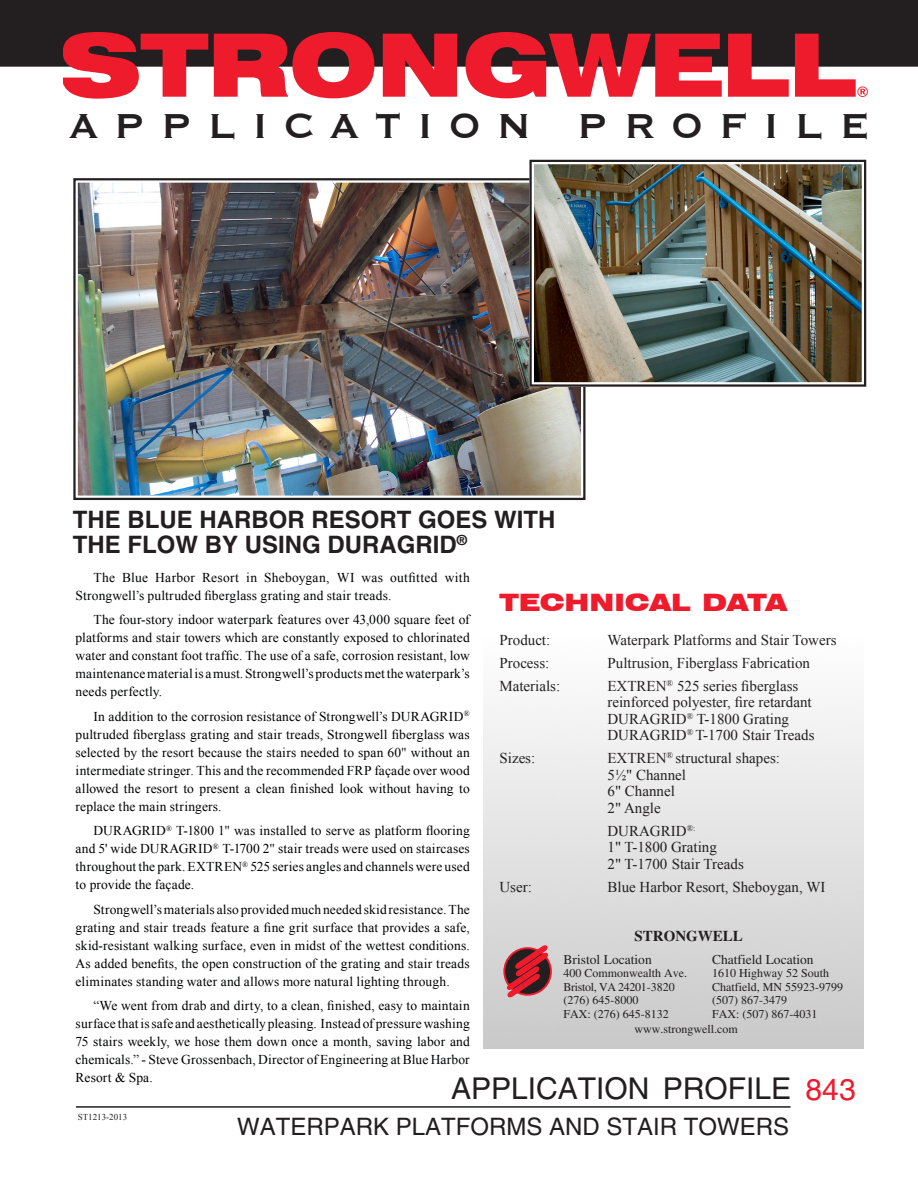
<style>
.page{position:relative;width:918px;height:1188px;background:#fff}
.page>*{position:absolute;margin:0;border:0;box-sizing:border-box;transform-origin:0 0}
.t1{font:700 45px "Copperplate Gothic BT";letter-spacing:.35em;color:#231f20}
.Number{font:30px "Helvetica";color:#231f20}
.Subhead_1{font:700 24px/24.8px "Helvetica";color:#231f20}
.Subhead_1-2{font:24px "Helvetica";color:#231f20}
.Subhead_2{font:900 expanded 24px "Swiss 721 BT";color:#ee1b2d}
.Technical_Data{font:15px/16.5px "Times New Roman";color:#231f20}
.Body_text{font:700 15px "Times";color:#231f20}
.Body_text-2{font:13.5px/18px "Times New Roman";letter-spacing:.01em;color:#010203;text-align:justify}
.Body_text-3{font:13.5px "Times";color:#231f20}
.Body_text-4{font:12px "Times";color:#231f20}
.Body_text-5{font:12px "Times";letter-spacing:-.03em;color:#231f20}
.t2{font:9px "Times New Roman";color:#231f20}
.s1{color:#231f20}
.s2{color:#ee1b2d}
</style>
<div class="page">
<div style="left:0;top:0;width:918px;height:67px;background:#231f20"></div>
<hr style="left:76px;top:1106px;width:715px;height:2px;background:#231f20">
<svg style="left:63px;top:32px;width:145px;height:67px"></svg>
<svg style="left:214px;top:32px;width:160px;height:66px;background:#d13d4a"></svg>
<svg style="left:383px;top:34px;width:74px;height:63px;background:#dc3241"></svg>
<svg style="left:466px;top:32px;width:256px;height:66px;background:#ca414d"></svg>
<svg style="left:728px;top:34px;width:61px;height:63px;background:#af3943"></svg>
<svg style="left:795px;top:34px;width:73px;height:63px"></svg>
<svg style="left:503px;top:947px;width:49px;height:49px"></svg>
<svg style="left:505px;top:944px;width:45px;height:55px;background:#9f464e"></svg>
<img style="left:73px;top:178px;width:513px;height:322px">
<img style="left:528px;top:159px;width:339px;height:229px">
<h1 class="t1" style="left:70px;top:101px;width:802px">APPLICATION PROFILE</h1>
<p class="Subhead_1" style="left:73px;top:507px;width:484px">THE BLUE HARBOR RESORT GOES WITH<br>THE FLOW BY USING DURAGRID<sup>®</sup></p>
<p class="Body_text-2" style="left:76px;top:568px;width:396px;text-indent:18px">The Blue Harbor Resort in Sheboygan, WI was outfitted with<br>Strongwell’s pultruded fiberglass grating and stair treads.</p>
<p class="Body_text-2" style="left:76px;top:611px;width:396px;text-indent:18px">The four-story indoor waterpark features over 43,000 square feet of platforms and stair towers which are constantly exposed to chlorinated water and constant foot traffic. The use of a safe, corrosion resistant, low maintenance material is a must. Strongwell’s products met the waterpark’s needs perfectly.</p>
<p class="Body_text-2" style="left:76px;top:707px;width:396px;text-indent:18px">In addition to the corrosion resistance of Strongwell’s DURAGRID<sup>® </sup>pultruded fiberglass grating and stair treads, Strongwell fiberglass was selected by the resort because the stairs needed to span 60<span class="s1">"</span> without an intermediate stringer. This and the recommended FRP façade over wood allowed the resort to present a clean finished look without having to replace the main stringers.</p>
<p class="Body_text-2" style="left:76px;top:822px;width:396px;text-indent:18px">DURAGRID<sup>®</sup> T-1800 1<span class="s1">"</span> was installed to serve as platform flooring and 5' wide DURAGRID<sup>®</sup> T-1700 2<span class="s1">"</span> stair treads were used on staircases throughout the park. EXTREN<sup>®</sup> 525 series angles and channels were used to provide the façade.</p>
<p class="Body_text-2" style="left:76px;top:900px;width:396px;text-indent:18px">Strongwell’s materials also provided much needed skid resistance. The grating and stair treads feature a fine grit surface that provides a safe, skid-resistant walking surface, even in midst of the wettest conditions.<br>As added benefits, the open construction of the grating and stair treads eliminates standing water and allows more natural lighting through.</p>
<p class="Body_text-2" style="left:76px;top:997px;width:396px;text-indent:18px">“We went from drab and dirty, to a clean, finished, easy to maintain surface that is safe and aesthetically pleasing. Instead of pressure washing 75 stairs weekly, we hose them down once a month, saving labor and chemicals.” - Steve Grossenbach, Director of Engineering at Blue Harbor Resort &amp; Spa.</p>
<p class="t2" style="left:78px;top:1111px;width:51px">ST1213-2013</p>
<p class="Subhead_2" style="left:500px;top:587px;width:289px">TECHNICAL DATA</p>
<p class="Technical_Data" style="left:500px;top:631px;width:52px">Product:</p>
<p class="Technical_Data" style="left:608px;top:631px;width:231px">Waterpark Platforms and Stair Towers</p>
<p class="Technical_Data" style="left:500px;top:654px;width:51px">Process:</p>
<p class="Technical_Data" style="left:608px;top:654px;width:204px">Pultrusion, Fiberglass Fabrication</p>
<p class="Technical_Data" style="left:500px;top:677px;width:62px">Materials:</p>
<p class="Technical_Data" style="left:608px;top:677px;width:209px">EXTREN<sup>®</sup> 525 series fiberglass reinforced polyester, fire retardant<br>DURAGRID<sup>®</sup> T-1800 Grating<br>DURAGRID<sup>®</sup> T-1700 Stair Treads</p>
<p class="Technical_Data" style="left:500px;top:750px;width:37px">Sizes:</p>
<p class="Technical_Data" style="left:608px;top:750px;width:174px">EXTREN<sup>®</sup> structural shapes:<br>5½" Channel<br>6" Channel<br>2" Angle</p>
<p class="Technical_Data" style="left:608px;top:822px;width:138px">DURAGRID<sup>®:<br></sup>1" T-1800 Grating<br>2" T-1700 Stair Treads</p>
<p class="Technical_Data" style="left:500px;top:878px;width:34px">User:</p>
<p class="Technical_Data" style="left:608px;top:878px;width:220px">Blue Harbor Resort, Sheboygan, WI</p>
<p class="Body_text" style="left:634px;top:927px;width:110px">STRONGWELL</p>
<p class="Body_text-3" style="left:564px;top:951px;width:90px">Bristol Location</p>
<p class="Body_text-3" style="left:712px;top:951px;width:103px">Chatfield Location</p>
<p class="Body_text-4" style="left:564px;top:966px;width:125px">400 Commonwealth Ave.</p>
<p class="Body_text-4" style="left:712px;top:966px;width:118px">1610 Highway 52 South</p>
<p class="Body_text-5" style="left:564px;top:980px;width:113px">Bristol, VA 24201-3820</p>
<p class="Body_text-4" style="left:712px;top:980px;width:132px">Chatfield, MN 55923-9799</p>
<p class="Body_text-4" style="left:564px;top:993px;width:76px">(276) 645-8000</p>
<p class="Body_text-4" style="left:712px;top:993px;width:76px">(507) 867-3479</p>
<p class="Body_text-4" style="left:564px;top:1008px;width:107px">FAX: (276) 645-8132</p>
<p class="Body_text-4" style="left:712px;top:1008px;width:107px">FAX: (507) 867-4031</p>
<p class="Body_text-4" style="left:634px;top:1022px;width:105px">www.strongwell.com</p>
<p class="Number" style="left:451px;top:1071px;width:406px">APPLICATION PROFILE <span class="s2">843</span></p>
<p class="Subhead_1-2" style="left:237px;top:1112px;width:554px">WATERPARK PLATFORMS AND STAIR TOWERS</p>
</div>
